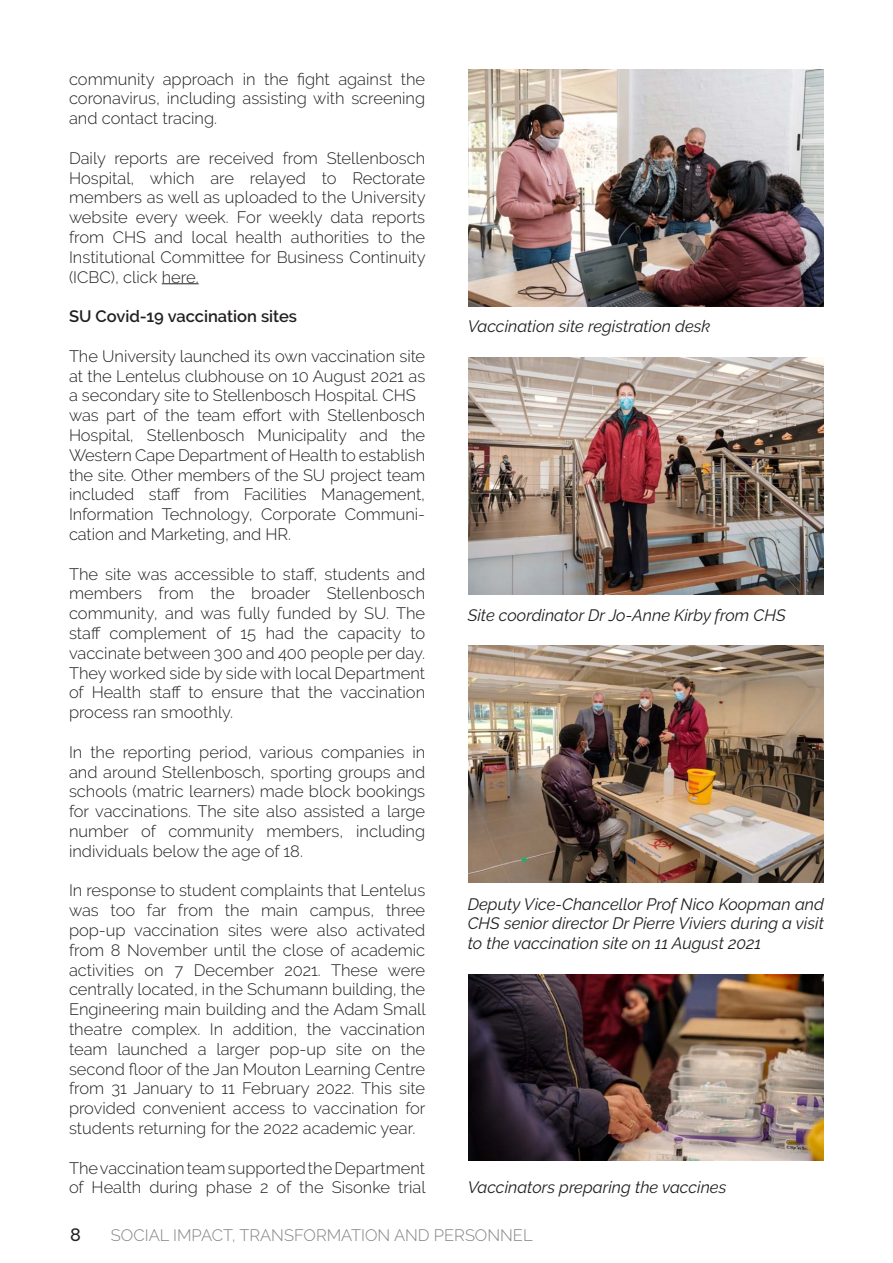
<style>
.page{position:relative;width:893px;height:1263px;background:#fff}
.page>*{position:absolute;margin:0;border:0;box-sizing:border-box;transform-origin:0 0}
.t1{font:500 18px "Raleway";color:#231f20}
.Text{font:300 16.5px/19.8px "Raleway";letter-spacing:-.005em;color:#231f20;text-align:justify}
.byskrifte{font:italic 16.5px/19.8px "Raleway";color:#231f20;text-align:justify}
.t2{font:300 16.5px "Raleway";color:#808285}
.Text-2{font:600 16.5px "Raleway";color:#231f20}
</style>
<div class="page">
<hr style="left:162px;top:283px;width:37px;height:1px;background:#231f20">
<img style="left:468px;top:69px;width:356px;height:237px">
<img style="left:468px;top:358px;width:356px;height:236px">
<img style="left:468px;top:645px;width:356px;height:237px">
<img style="left:468px;top:974px;width:356px;height:187px">
<p class="Text" style="left:69px;top:69px;width:358px">community approach in the fight against the coronavirus, including assisting with screening and contact tracing.</p>
<p class="Text" style="left:69px;top:148px;width:358px">Daily reports are received from Stellenbosch Hospital, which are relayed to Rectorate members as well as uploaded to the University website every week. For weekly data reports from CHS and local health authorities to the Institutional Committee for Business Continuity (ICBC), click here.</p>
<p class="Text-2" style="left:69px;top:307px;width:230px">SU Covid-19 vaccination sites</p>
<p class="Text" style="left:69px;top:346px;width:358px">The University launched its own vaccination site at the Lentelus clubhouse on 10 August 2021 as a secondary site to Stellenbosch Hospital. CHS</p>
<p class="Text" style="left:69px;top:405px;width:358px;text-align:left">was part of the team effort with Stellenbosch Hospital, Stellenbosch Municipality and the Western Cape Department of Health to establish the site. Other members of the SU project team included staff from Facilities Management, Information Technology, Corporate Communi&shy;cation and Marketing, and HR.</p>
<p class="Text" style="left:69px;top:564px;width:358px">The site was accessible to staff, students and members from the broader Stellenbosch community, and was fully funded by SU. The staff complement of 15 had the capacity to vaccinate between 300 and 400 people per day.<br>They worked side by side with local Department of Health staff to ensure that the vaccination process ran smoothly.</p>
<p class="Text" style="left:69px;top:742px;width:358px">In the reporting period, various companies in and around Stellenbosch, sporting groups and schools (matric learners) made block bookings for vaccinations. The site also assisted a large number of community members, including individuals below the age of 18.</p>
<p class="Text" style="left:69px;top:881px;width:358px">In response to student complaints that Lentelus was too far from the main campus, three pop-up vaccination sites were also activated from 8 November until the close of academic activities on 7 December 2021. These were centrally located, in the Schumann building, the Engineering main building and the Adam Small theatre complex. In addition, the vaccination team launched a larger pop-up site on the second floor of the Jan Mouton Learning Centre from 31 January to 11 February 2022. This site provided convenient access to vaccination for students returning for the 2022 academic year.</p>
<p class="Text" style="left:69px;top:1158px;width:358px">The vaccination team supported the Department of Health during phase 2 of the Sisonke trial</p>
<p class="byskrifte" style="left:468px;top:316px;width:244px">Vaccination site registration desk</p>
<p class="byskrifte" style="left:468px;top:605px;width:319px">Site coordinator Dr Jo-Anne Kirby from CHS</p>
<p class="byskrifte" style="left:468px;top:894px;width:358px">Deputy Vice-Chancellor Prof Nico Koopman and CHS senior director Dr Pierre Viviers during a visit to the vaccination site on 11 August 2021</p>
<p class="byskrifte" style="left:468px;top:1177px;width:260px">Vaccinators preparing the vaccines</p>
<p class="t1" style="left:70px;top:1224px;width:12px">8</p>
<p class="t2" style="left:111px;top:1225px;width:423px">SOCIAL IMPACT, TRANSFORMATION AND PERSONNEL</p>
</div>
